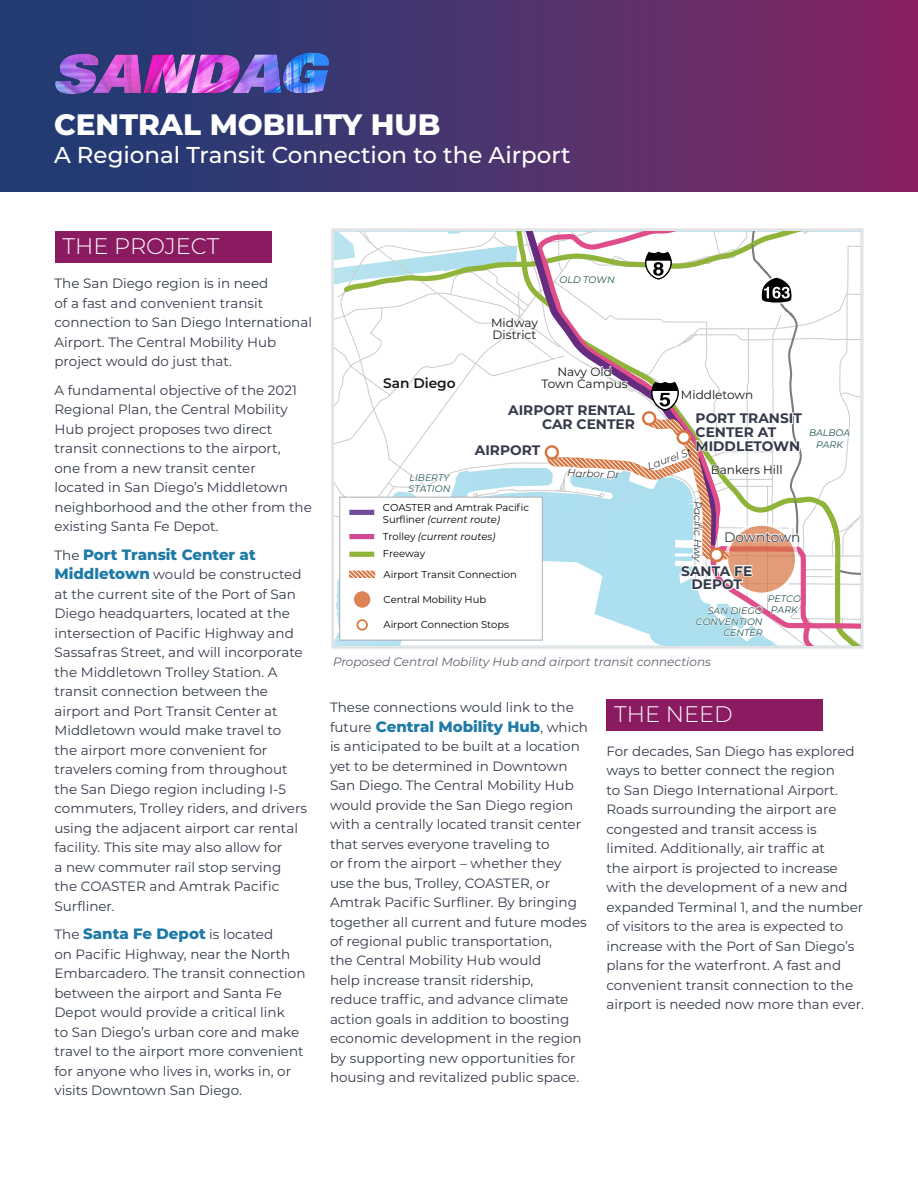
<style>
.page{position:relative;width:918px;height:1188px;background:#fff}
.page>*{position:absolute;margin:0;border:0;box-sizing:border-box;transform-origin:0 0}
.t1{font:800 29.55px "Montserrat";color:#fff}
.t2{font:500 22.95px "Montserrat";color:#fff}
.t3{font:300 22.5px "Montserrat";color:#fff}
.t4{font:800 15px "Montserrat";color:#1d79a7}
.t5{font:700 13.8px/13.8px "Montserrat";color:#343a4a;text-align:center}
.t6{font:600 13.8px "Montserrat";color:#171717}
.t7{font:13.8px "Montserrat";color:#343a4a}
.t8{font:13.5px/19.5px "Montserrat";color:#343a4a}
.t9{font:italic 12px "Montserrat";color:#5d616e}
.t10{font:12px/12px "Montserrat";color:#141414}
.t11{font:italic 300 10.35px "Montserrat";color:#000}
.t12{font:10.05px/12px "Montserrat";letter-spacing:-.01em;color:#000}
.t13{font:italic 10.05px/17.2px "Montserrat";letter-spacing:-.01em;color:#000}
.t14{font:italic 9.45px/11.2px "Montserrat";color:#225353;text-align:center}
.s1{font-weight:400;font-size:13.5px;color:#343a4a}
.s2{font-weight:800;font-size:15px;color:#1d79a7}
.s3{font-style:italic}
.s4{font-style:normal}
</style>
<div class="page">
<img style="left:331px;top:228px;width:533px;height:421px">
<svg style="left:334px;top:232px;width:527px;height:414px"></svg>
<div style="left:55px;top:231px;width:217px;height:31px;background:#8a1b61"></div>
<div style="left:606px;top:699px;width:216px;height:31px;background:#8a1b61"></div>
<div style="left:0;top:0;width:918px;height:191px;background:linear-gradient(to right,#163f76,#832765)"></div>
<img style="left:54px;top:51px;width:277px;height:43px">
<div style="left:339px;top:497px;width:204px;height:143px;border:1px solid #acaeb5"></div>
<h1 class="t1" style="left:54px;top:103px;width:388px">CENTRAL MOBILITY HUB</h1>
<h2 class="t2" style="left:54px;top:138px;width:518px">A Regional Transit Connection to the Airport</h2>
<h3 class="t3" style="left:62px;top:231px;width:158px">THE PROJECT</h3>
<p class="t8" style="left:55px;top:273px;width:259px">The San Diego region is in need<br>of a fast and convenient transit connection to San Diego International<br>Airport. The Central Mobility Hub project would do just that.</p>
<p class="t8" style="left:55px;top:380px;width:259px">A fundamental objective of the 2021<br>Regional Plan, the Central Mobility<br>Hub project proposes two direct transit connections to the airport,<br>one from a new transit center<br>located in San Diego’s Middletown neighborhood and the other from the existing Santa Fe Depot.</p>
<p class="t4" style="left:55px;top:544px;width:203px"><span class="s1">The</span> Port Transit Center at</p>
<p class="t8" style="left:54px;top:564px;width:254px"><span class="s2">Middletown</span> would be constructed at the current site of the Port of San Diego headquarters, located at the intersection of Pacific Highway and Sassafras Street, and will incorporate the Middletown Trolley Station. A transit connection between the airport and Port Transit Center at Middletown would make travel to the airport more convenient for travelers coming from throughout the San Diego region including I-5 commuters, Trolley riders, and drivers using the adjacent airport car rental facility. This site may also allow for<br>a new commuter rail stop serving the COASTER and Amtrak Pacific Surfliner.</p>
<p class="t8" style="left:54px;top:924px;width:253px">The <span class="s2">Santa Fe Depot</span> is located<br>on Pacific Highway, near the North Embarcadero. The transit connection between the airport and Santa Fe Depot would provide a critical link<br>to San Diego’s urban core and make travel to the airport more convenient for anyone who lives in, works in, or visits Downtown San Diego.</p>
<p class="t14" style="left:560px;top:274px;width:57px">OLD TOWN</p>
<p class="t10" style="left:491px;top:317px;width:48px">Midway<br>District</p>
<p class="t6" style="left:383px;top:374px;width:74px">San Diego</p>
<p class="t10" style="left:542px;top:365px;width:88px;text-align:center">Navy Old<br>Town Campus</p>
<p class="t14" style="left:409px;top:472px;width:43px;text-align:left">LIBERTY<br>STATION</p>
<p class="t5" style="left:508px;top:403px;width:128px;text-align:right">AIRPORT RENTAL<br>CAR CENTER</p>
<p class="t11" style="left:568px;top:465px;width:54px;rotate:3deg">Harbor Dr</p>
<p class="t5" style="left:475px;top:443px;width:67px">AIRPORT</p>
<p class="t12" style="left:383px;top:501px;width:148px">COASTER and Amtrak Pacific<br>Surfliner <span class="s3">(current route)</span></p>
<p class="t13" style="left:383px;top:527px;width:114px"><span class="s4">Trolley</span> (current routes)<br><span class="s4">Freeway</span></p>
<p class="t12" style="left:384px;top:568px;width:135px">Airport Transit Connection</p>
<p class="t12" style="left:384px;top:593px;width:104px">Central Mobility Hub</p>
<p class="t12" style="left:384px;top:618px;width:127px">Airport Connection Stops</p>
<p class="t10" style="left:681px;top:389px;width:74px">Middletown</p>
<p class="t5" style="left:696px;top:411px;width:108px;text-align:left">PORT TRANSIT<br>CENTER AT<br>MIDDLETOWN</p>
<p class="t14" style="left:809px;top:427px;width:43px">BALBOA<br>PARK</p>
<p class="t11" style="left:646px;top:459px;width:47px;rotate:-19deg">Laurel St</p>
<p class="t11" style="left:705px;top:501px;width:64px;rotate:90deg">Pacific Hwy</p>
<p class="t10" style="left:711px;top:463px;width:74px">Bankers Hill</p>
<p class="t7" style="left:724px;top:527px;width:78px">Downtown</p>
<p class="t5" style="left:681px;top:563px;width:73px">SANTA FE<br>DEPOT</p>
<p class="t14" style="left:768px;top:592px;width:35px">PETCO<br>PARK</p>
<p class="t14" style="left:696px;top:604px;width:68px;text-align:right">SAN DIEGO<br>CONVENTION<br>CENTER</p>
<p class="t9" style="left:333px;top:653px;width:379px">Proposed Central Mobility Hub and airport transit connections</p>
<p class="t8" style="left:330px;top:697px;width:245px">These connections would link to the</p>
<p class="t4" style="left:330px;top:715px;width:260px"><span class="s1">future</span> Central Mobility Hub<span class="s1">, which</span></p>
<p class="t8" style="left:330px;top:736px;width:258px">is anticipated to be built at a location yet to be determined in Downtown San Diego. The Central Mobility Hub would provide the San Diego region with a centrally located transit center that serves everyone traveling to<br>or from the airport – whether they use the bus, Trolley, COASTER, or Amtrak Pacific Surfliner. By bringing together all current and future modes of regional public transportation,<br>the Central Mobility Hub would<br>help increase transit ridership,<br>reduce traffic, and advance climate action goals in addition to boosting economic development in the region by supporting new opportunities for housing and revitalized public space.</p>
<h3 class="t3" style="left:614px;top:699px;width:120px">THE NEED</h3>
<p class="t8" style="left:607px;top:741px;width:259px">For decades, San Diego has explored ways to better connect the region<br>to San Diego International Airport.<br>Roads surrounding the airport are congested and transit access is limited. Additionally, air traffic at<br>the airport is projected to increase with the development of a new and expanded Terminal 1, and the number of visitors to the area is expected to increase with the Port of San Diego’s plans for the waterfront. A fast and convenient transit connection to the airport is needed now more than ever.</p>
</div>
